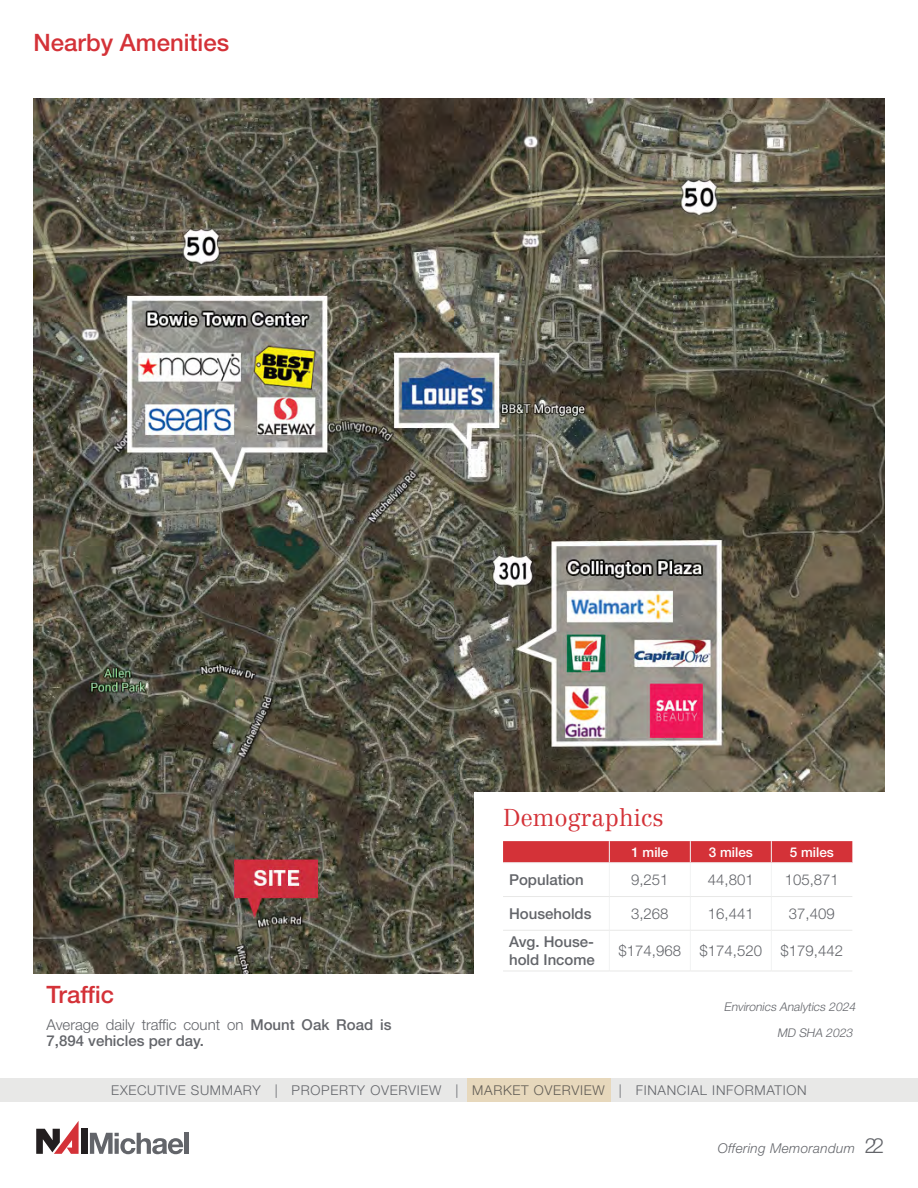
<style>
.page{position:relative;width:918px;height:1188px;background:#fff}
.page>*{position:absolute;margin:0;border:0;box-sizing:border-box;transform-origin:0 0}
.Reference_Header{font:500 24px "Helvetica Neue LT Std";color:#d43238}
.Reference_Header-2{font:300 24px "Centennial LT Std";color:#d43238}
.t1{font:300 21px "Helvetica Neue LT Std";color:#63656a}
.t2{font:500 15px/18px "Helvetica Neue LT Std";color:#63656a}
.t3{font:300 15px "Helvetica Neue LT Std";color:#63656a}
.t4{font:300 13.5px "Helvetica Neue LT Std";letter-spacing:.05em;color:#63656a}
.t5{font:italic 300 13.5px "Helvetica Neue LT Std";letter-spacing:.025em;color:#63656a}
.t6{font:500 13.5px "Helvetica Neue LT Std";color:#fff}
.t7{font:italic 300 12px "Helvetica Neue LT Std";color:#63656a}
.s1{font-weight:300}
</style>
<div class="page">
<div style="left:81px;top:1129px;width:6px;height:25px;background:#231f20"></div>
<svg style="left:36px;top:1121px;width:43px;height:33px"></svg>
<svg style="left:90px;top:1133px;width:93px;height:21px"></svg>
<hr style="left:185px;top:1133px;width:4px;height:21px;background:#63656a">
<div style="left:0;top:1078px;width:918px;height:23px;background:#e8e8e7"></div>
<div style="left:468px;top:1078px;width:143px;height:23px;background:#e7d8bc"></div>
<img style="left:34px;top:99px;width:850px;height:874px">
<div style="left:474px;top:792px;width:412px;height:279px;background:#fff"></div>
<div style="left:503px;top:841px;width:349px;height:21px;background:#d43238"></div>
<hr style="left:503px;top:862px;width:106px;height:1px;background:#f2f3f3">
<hr style="left:609px;top:862px;width:81px;height:1px;background:#f2f3f3">
<hr style="left:609px;top:863px;width:1px;height:33px;background:#f2f3f3">
<hr style="left:690px;top:862px;width:81px;height:1px;background:#f2f3f3">
<hr style="left:690px;top:863px;width:1px;height:33px;background:#f2f3f3">
<hr style="left:771px;top:862px;width:81px;height:1px;background:#f2f3f3">
<hr style="left:771px;top:863px;width:1px;height:33px;background:#f2f3f3">
<hr style="left:609px;top:897px;width:1px;height:33px;background:#f2f3f3">
<hr style="left:690px;top:897px;width:1px;height:33px;background:#f2f3f3">
<hr style="left:771px;top:897px;width:1px;height:33px;background:#f2f3f3">
<hr style="left:609px;top:931px;width:1px;height:40px;background:#f2f3f3">
<hr style="left:690px;top:931px;width:1px;height:40px;background:#f2f3f3">
<hr style="left:771px;top:931px;width:1px;height:40px;background:#f2f3f3">
<hr style="left:503px;top:896px;width:106px;height:1px;background:#e8e8e7">
<hr style="left:609px;top:896px;width:81px;height:1px;background:#e8e8e7">
<hr style="left:690px;top:896px;width:81px;height:1px;background:#e8e8e7">
<hr style="left:771px;top:896px;width:81px;height:1px;background:#e8e8e7">
<hr style="left:503px;top:930px;width:106px;height:1px;background:#e8e8e7">
<hr style="left:609px;top:930px;width:81px;height:1px;background:#e8e8e7">
<hr style="left:690px;top:930px;width:81px;height:1px;background:#e8e8e7">
<hr style="left:771px;top:930px;width:81px;height:1px;background:#e8e8e7">
<hr style="left:503px;top:971px;width:106px;height:1px;background:#e8e8e7">
<hr style="left:609px;top:971px;width:81px;height:1px;background:#e8e8e7">
<hr style="left:690px;top:971px;width:81px;height:1px;background:#e8e8e7">
<hr style="left:771px;top:971px;width:81px;height:1px;background:#e8e8e7">
<p class="Reference_Header" style="left:34px;top:28px;width:197px">Nearby Amenities</p>
<p class="Reference_Header-2" style="left:503px;top:803px;width:162px">Demographics</p>
<p class="Reference_Header" style="left:47px;top:980px;width:69px">Traffic</p>
<p class="t2" style="left:47px;top:1016px;width:346px;line-height:16.5px"><span class="s1">Average daily traffic count on</span> Mount Oak Road is<br>7,894 vehicles per day.</p>
<p class="t6" style="left:631px;top:844px;width:39px">1 mile</p>
<p class="t6" style="left:709px;top:844px;width:46px">3 miles</p>
<p class="t6" style="left:790px;top:844px;width:46px">5 miles</p>
<p class="t2" style="left:509px;top:871px;width:76px">Population</p>
<p class="t3" style="left:631px;top:870px;width:39px">9,251</p>
<p class="t3" style="left:708px;top:870px;width:47px">44,801</p>
<p class="t3" style="left:785px;top:870px;width:56px">105,871</p>
<p class="t2" style="left:509px;top:904px;width:84px">Households</p>
<p class="t3" style="left:631px;top:904px;width:39px">3,268</p>
<p class="t3" style="left:708px;top:904px;width:47px">16,441</p>
<p class="t3" style="left:789px;top:904px;width:47px">37,409</p>
<p class="t2" style="left:509px;top:932px;width:87px">Avg. House&shy;hold Income</p>
<p class="t3" style="left:619px;top:941px;width:64px">$174,968</p>
<p class="t3" style="left:700px;top:941px;width:64px">$174,520</p>
<p class="t3" style="left:781px;top:941px;width:64px">$179,442</p>
<p class="t7" style="left:724px;top:999px;width:135px">Environics Analytics 2024</p>
<p class="t7" style="left:777px;top:1025px;width:79px">MD SHA 2023</p>
<p class="t4" style="left:111px;top:1082px;width:697px">EXECUTIVE SUMMARY | PROPERTY OVERVIEW | MARKET OVERVIEW | FINANCIAL INFORMATION</p>
<p class="t5" style="left:718px;top:1140px;width:139px">Offering Memorandum</p>
<h2 class="t1" style="left:865px;top:1132px;width:21px">22</h2>
</div>
